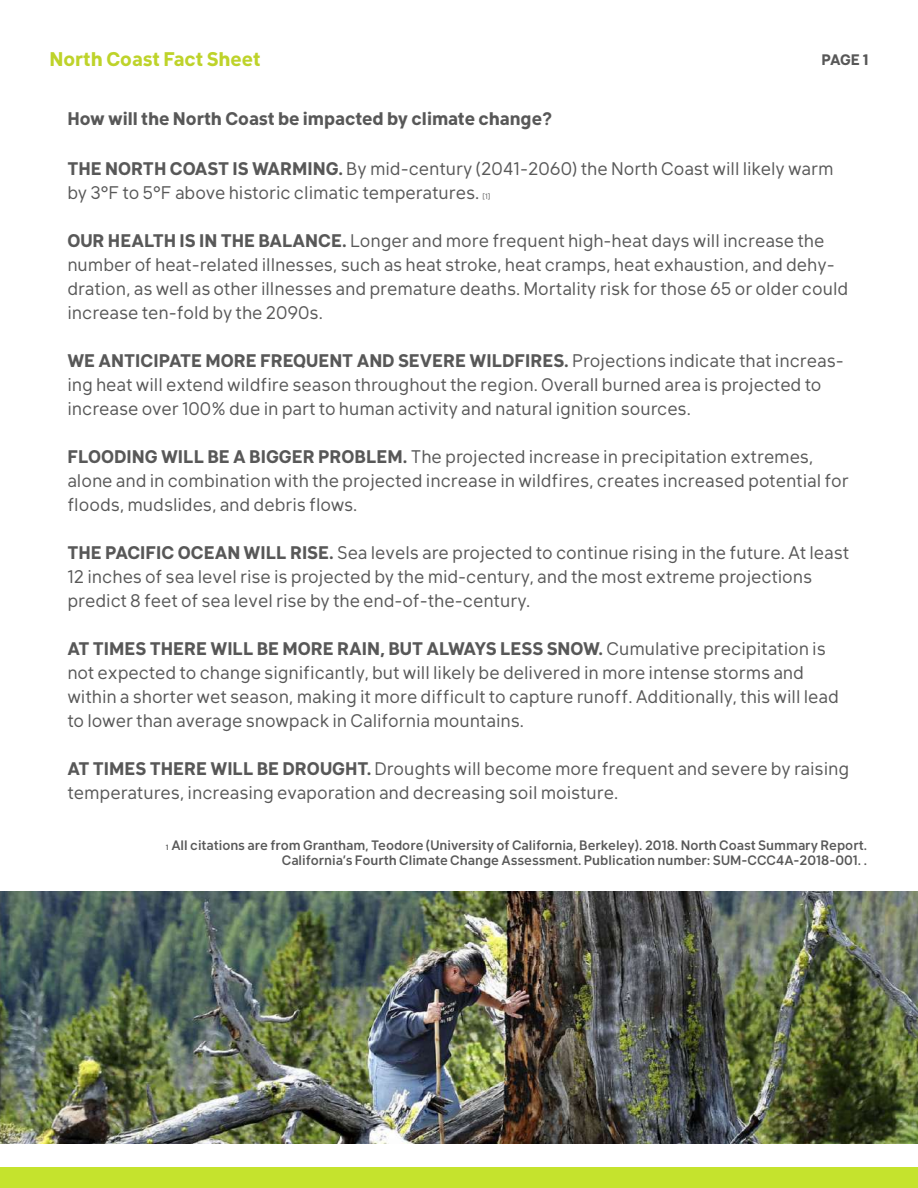
<style>
.page{position:relative;width:918px;height:1188px;background:#fff}
.page>*{position:absolute;margin:0;border:0;box-sizing:border-box;transform-origin:0 0}
.t1{font:700 19.5px "Klima";color:#bed32a}
.t2{font:18px/24px "Klima";color:#585858}
.t3{font:700 18px "Klima";color:#585858}
.t4{font:700 15px "Klima";color:#585858}
.t5{font:500 13.5px/15px "Klima";color:#585858;text-align:right}
.t6{font:7.5px "Klima";color:#585858}
.s1{font-weight:700}
.s2{font-size:7.5px}
</style>
<div class="page">
<div style="left:0;top:1167px;width:918px;height:21px;background:#c5e32d"></div>
<img style="left:0;top:891px;width:918px;height:253px">
<p class="t1" style="left:50px;top:42px;width:212px">North Coast Fact Sheet</p>
<p class="t4" style="left:821px;top:47px;width:49px">PAGE 1</p>
<p class="t3" style="left:67px;top:103px;width:486px">How will the North Coast be impacted by climate change?</p>
<p class="t2" style="left:67px;top:154px;width:768px"><span class="s1">THE NORTH COAST IS WARMING.</span> By mid-century (2041-2060) the North Coast will likely warm by 3°F to 5°F above historic climatic temperatures.</p>
<p class="t6" style="left:482px;top:190px;width:10px">[1]</p>
<p class="t2" style="left:67px;top:226px;width:783px"><span class="s1">OUR HEALTH IS IN THE BALANCE.</span> Longer and more frequent high-heat days will increase the number of heat-related illnesses, such as heat stroke, heat cramps, heat exhaustion, and dehy&shy;dration, as well as other illnesses and premature deaths. Mortality risk for those 65 or older could increase ten-fold by the 2090s.</p>
<p class="t2" style="left:67px;top:346px;width:778px"><span class="s1">WE ANTICIPATE MORE FREQUENT AND SEVERE WILDFIRES.</span> Projections indicate that increas&shy;ing heat will extend wildfire season throughout the region. Overall burned area is projected to increase over 100% due in part to human activity and natural ignition sources.</p>
<p class="t2" style="left:67px;top:442px;width:783px"><span class="s1">FLOODING WILL BE A BIGGER PROBLEM.</span> The projected increase in precipitation extremes, alone and in combination with the projected increase in wildfires, creates increased potential for floods, mudslides, and debris flows.</p>
<p class="t2" style="left:67px;top:538px;width:783px"><span class="s1">THE PACIFIC OCEAN WILL RISE.</span> Sea levels are projected to continue rising in the future. At least<br>12 inches of sea level rise is projected by the mid-century, and the most extreme projections predict 8 feet of sea level rise by the end-of-the-century.</p>
<p class="t2" style="left:67px;top:634px;width:773px"><span class="s1">AT TIMES THERE WILL BE MORE RAIN, BUT ALWAYS LESS SNOW.</span> Cumulative precipitation is not expected to change significantly, but will likely be delivered in more intense storms and within a shorter wet season, making it more difficult to capture runoff. Additionally, this will lead to lower than average snowpack in California mountains.</p>
<p class="t2" style="left:67px;top:754px;width:783px"><span class="s1">AT TIMES THERE WILL BE DROUGHT.</span> Droughts will become more frequent and severe by raising temperatures, increasing evaporation and decreasing soil moisture.</p>
<p class="t5" style="left:166px;top:836px;width:703px"><span class="s2">1</span> All citations are from Grantham, Teodore (University of California, Berkeley). 2018. North Coast Summary Report.<br>California’s Fourth Climate Change Assessment. Publication number: SUM-CCC4A-2018-001. .</p>
</div>
